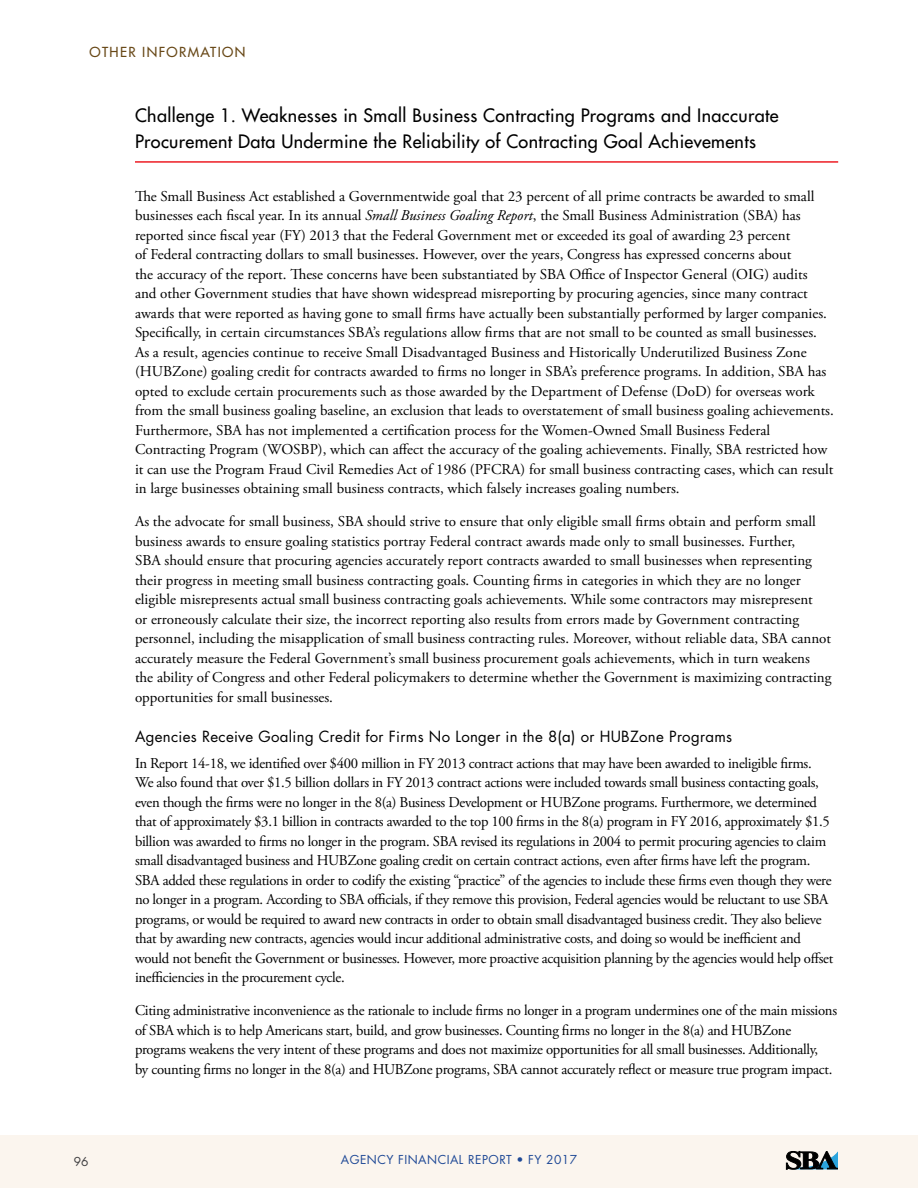
<style>
.page{position:relative;width:918px;height:1188px;background:#fff}
.page>*{position:absolute;margin:0;border:0;box-sizing:border-box;transform-origin:0 0}
.t1{font:18px/25.5px "Futura";letter-spacing:.02em;color:#000}
.t2{font:15px/19.5px "Adobe Garamond Pro";color:#000}
.t3{font:15px/19.5px "Adobe Garamond Pro";letter-spacing:-.02em;color:#000}
.t4{font:15px "Futura";letter-spacing:.02em;color:#000}
.t5{font:13.5px "Futura";letter-spacing:.1em;color:#684817}
.t6{font:12px "Futura";letter-spacing:.04em;color:#1f4996}
.t7{font:12px "Futura";color:#414042}
.s1{font-style:italic}
</style>
<div class="page">
<div style="left:0;top:1135px;width:918px;height:53px;background:#fbf5ee"></div>
<svg style="left:786px;top:1151px;width:52px;height:18px"></svg>
<hr style="left:135px;top:161px;width:703px;height:2px;background:#ed1d24">
<p class="t5" style="left:90px;top:44px;width:157px">OTHER INFORMATION</p>
<p class="t7" style="left:74px;top:1154px;width:16px">96</p>
<h4 class="t1" style="left:135px;top:103px;width:645px">Challenge 1. Weaknesses in Small Business Contracting Programs and Inaccurate<br>Procurement Data Undermine the Reliability of Contracting Goal Achievements</h4>
<p class="t2" style="left:135px;top:187px;width:700px">The Small Business Act established a Governmentwide goal that 23 percent of all prime contracts be awarded to small businesses each fiscal year. In its annual <span class="s1">Small Business Goaling Report</span>, the Small Business Administration (SBA) has reported since fiscal year (FY) 2013 that the Federal Government met or exceeded its goal of awarding 23 percent<br>of Federal contracting dollars to small businesses. However, over the years, Congress has expressed concerns about<br>the accuracy of the report. These concerns have been substantiated by SBA Office of Inspector General (OIG) audits<br>and other Government studies that have shown widespread misreporting by procuring agencies, since many contract awards that were reported as having gone to small firms have actually been substantially performed by larger companies.<br>Specifically, in certain circumstances SBA’s regulations allow firms that are not small to be counted as small businesses.<br>As a result, agencies continue to receive Small Disadvantaged Business and Historically Underutilized Business Zone (HUBZone) goaling credit for contracts awarded to firms no longer in SBA’s preference programs. In addition, SBA has opted to exclude certain procurements such as those awarded by the Department of Defense (DoD) for overseas work from the small business goaling baseline, an exclusion that leads to overstatement of small business goaling achievements.<br>Furthermore, SBA has not implemented a certification process for the Women-Owned Small Business Federal Contracting Program (WOSBP), which can affect the accuracy of the goaling achievements. Finally, SBA restricted how it can use the Program Fraud Civil Remedies Act of 1986 (PFCRA) for small business contracting cases, which can result in large businesses obtaining small business contracts, which falsely increases goaling numbers.</p>
<p class="t2" style="left:135px;top:512px;width:698px">As the advocate for small business, SBA should strive to ensure that only eligible small firms obtain and perform small business awards to ensure goaling statistics portray Federal contract awards made only to small businesses. Further,<br>SBA should ensure that procuring agencies accurately report contracts awarded to small businesses when representing their progress in meeting small business contracting goals. Counting firms in categories in which they are no longer eligible misrepresents actual small business contracting goals achievements. While some contractors may misrepresent<br>or erroneously calculate their size, the incorrect reporting also results from errors made by Government contracting personnel, including the misapplication of small business contracting rules. Moreover, without reliable data, SBA cannot accurately measure the Federal Government’s small business procurement goals achievements, which in turn weakens the ability of Congress and other Federal policymakers to determine whether the Government is maximizing contracting opportunities for small businesses.</p>
<h5 class="t4" style="left:135px;top:727px;width:599px">Agencies Receive Goaling Credit for Firms No Longer in the 8(a) or HUBZone Programs</h5>
<p class="t3" style="left:135px;top:754px;width:700px">In Report 14-18, we identified over $400 million in FY 2013 contract actions that may have been awarded to ineligible firms.<br>We also found that over $1.5 billion dollars in FY 2013 contract actions were included towards small business contacting goals, even though the firms were no longer in the 8(a) Business Development or HUBZone programs. Furthermore, we determined that of approximately $3.1 billion in contracts awarded to the top 100 firms in the 8(a) program in FY 2016, approximately $1.5 billion was awarded to firms no longer in the program. SBA revised its regulations in 2004 to permit procuring agencies to claim small disadvantaged business and HUBZone goaling credit on certain contract actions, even after firms have left the program.<br>SBA added these regulations in order to codify the existing “practice” of the agencies to include these firms even though they were no longer in a program. According to SBA officials, if they remove this provision, Federal agencies would be reluctant to use SBA programs, or would be required to award new contracts in order to obtain small disadvantaged business credit. They also believe that by awarding new contracts, agencies would incur additional administrative costs, and doing so would be inefficient and would not benefit the Government or businesses. However, more proactive acquisition planning by the agencies would help offset inefficiencies in the procurement cycle.</p>
<p class="t3" style="left:135px;top:1001px;width:704px">Citing administrative inconvenience as the rationale to include firms no longer in a program undermines one of the main missions of SBA which is to help Americans start, build, and grow businesses. Counting firms no longer in the 8(a) and HUBZone programs weakens the very intent of these programs and does not maximize opportunities for all small businesses. Additionally,<br>by counting firms no longer in the 8(a) and HUBZone programs, SBA cannot accurately reflect or measure true program impact.</p>
<p class="t6" style="left:341px;top:1152px;width:238px">AGENCY FINANCIAL REPORT • FY 2017</p>
</div>
